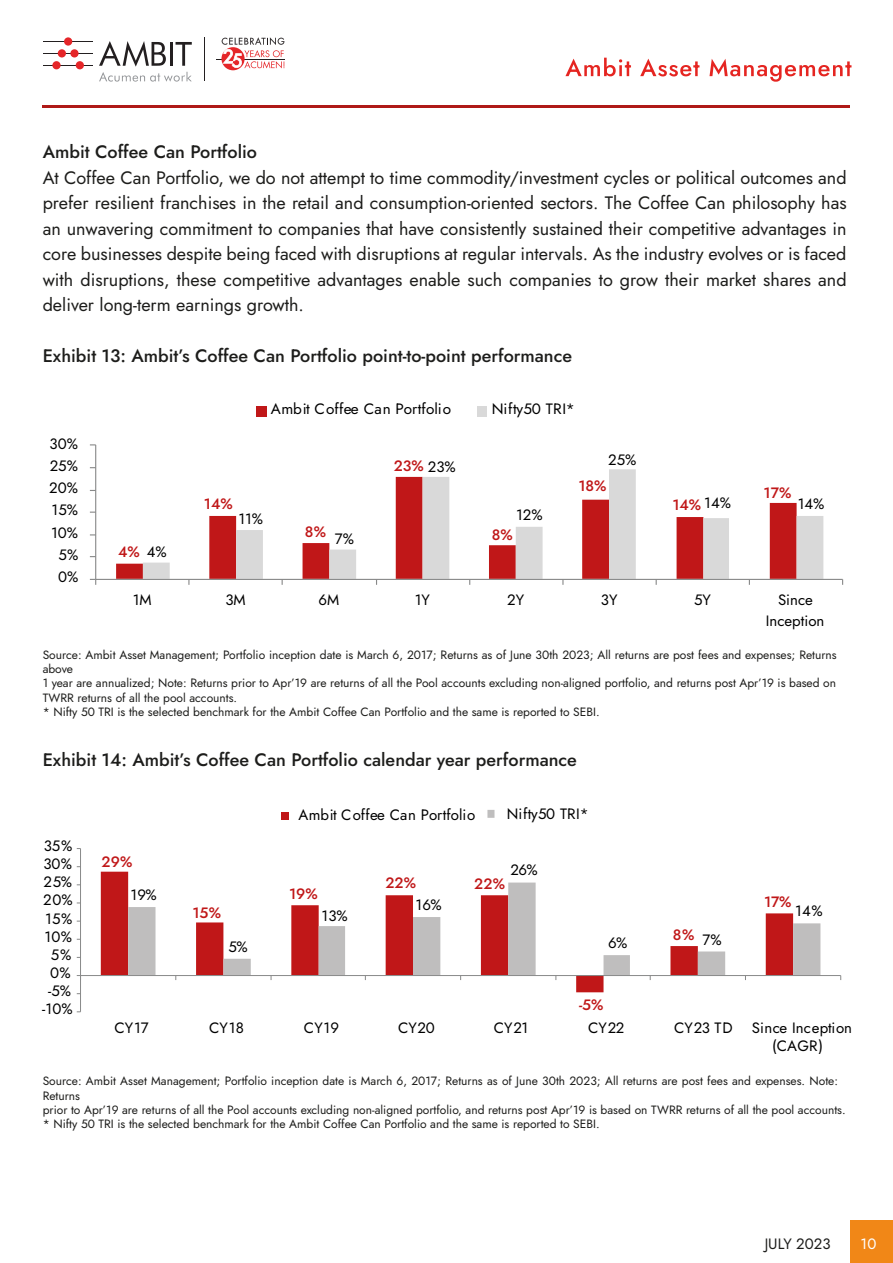
<style>
.page{position:relative;width:893px;height:1263px;background:#fff}
.page>*{position:absolute;margin:0;border:0;box-sizing:border-box;transform-origin:0 0}
.t1{font:18px/25.5px "Jost";color:#1d1d1b;text-align:justify}
.t2{font:500 18px "Jost";color:#1d1d1b}
.t3{font:15px/20.9px "Jost";color:#000;text-align:center}
.t4{font:500 15px "Jost";color:#c01718}
.t5{font:15px "Jost";color:#1d1d1b}
.t6{font:15px "Jost";color:#fff}
.t7{font:12px/14.4px "Jost";color:#1d1d1b}
.s1{font-weight:400;color:#000}
</style>
<div class="page">
<div style="left:850px;top:1220px;width:43px;height:43px;background:#f18717"></div>
<hr style="left:43px;top:41px;width:50px;height:1px;background:#231f20">
<hr style="left:43px;top:53px;width:50px;height:1px;background:#231f20">
<hr style="left:43px;top:65px;width:50px;height:1px;background:#231f20">
<svg style="left:99px;top:41px;width:93px;height:41px"></svg>
<div style="left:64px;top:37px;width:8px;height:9px;background:#e52629;border-radius:50%"></div>
<div style="left:58px;top:49px;width:8px;height:8px;background:#e52629;border-radius:50%"></div>
<div style="left:52px;top:61px;width:9px;height:8px;background:#e52629;border-radius:50%"></div>
<div style="left:70px;top:49px;width:9px;height:8px;background:#e52629;border-radius:50%"></div>
<div style="left:76px;top:61px;width:8px;height:8px;background:#e52629;border-radius:50%"></div>
<hr style="left:204px;top:37px;width:1px;height:44px;background:#231f20">
<hr style="left:216px;top:59px;width:68px;height:1px;background:#231f20">
<svg style="left:221px;top:47px;width:24px;height:23px"></svg>
<svg style="left:222px;top:37px;width:63px;height:31px"></svg>
<svg style="left:565px;top:58px;width:66px;height:18px"></svg>
<svg style="left:640px;top:59px;width:59px;height:17px"></svg>
<svg style="left:709px;top:59px;width:142px;height:23px"></svg>
<hr style="left:43px;top:106px;width:807px;height:2px;background:#af1917">
<div style="left:256px;top:406px;width:11px;height:10px;background:#c01718"></div>
<div style="left:477px;top:406px;width:10px;height:10px;background:#d9d9d9"></div>
<div style="left:281px;top:812px;width:8px;height:8px;background:#c01718"></div>
<svg style="left:487px;top:810px;width:7px;height:8px"></svg>
<svg style="left:116px;top:563px;width:27px;height:16px"></svg>
<svg style="left:143px;top:469px;width:680px;height:110px"></svg>
<hr style="left:95px;top:445px;width:1px;height:134px;background:#888989">
<hr style="left:96px;top:579px;width:747px;height:1px;background:#888989">
<svg style="left:101px;top:872px;width:549px;height:120px"></svg>
<svg style="left:128px;top:882px;width:692px;height:93px"></svg>
<hr style="left:80px;top:848px;width:1px;height:164px;background:#888989">
<hr style="left:81px;top:975px;width:760px;height:1px;background:#888989">
<h1 class="t2" style="left:43px;top:140px;width:216px">Ambit Coffee Can Portfolio</h1>
<p class="t1" style="left:43px;top:165px;width:805px">At Coffee Can Portfolio, we do not attempt to time commodity/investment cycles or political outcomes and prefer resilient franchises in the retail and consumption-oriented sectors. The Coffee Can philosophy has an unwavering commitment to companies that have consistently sustained their competitive advantages in core businesses despite being faced with disruptions at regular intervals. As the industry evolves or is faced with disruptions, these competitive advantages enable such companies to grow their market shares and deliver long-term earnings growth.</p>
<h1 class="t2" style="left:43px;top:344px;width:531px">Exhibit 13: Ambit’s Coffee Can Portfolio point-to-point performance</h1>
<p class="t3" style="left:271px;top:399px;width:182px">Ambit Coffee Can Portfolio</p>
<p class="t3" style="left:492px;top:399px;width:85px">Nifty50 TRI*</p>
<p class="t3" style="left:50px;top:433px;width:30px">30%</p>
<p class="t3" style="left:50px;top:455px;width:30px">25%</p>
<p class="t4" style="left:394px;top:455px;width:64px">23% <span class="s1">23%</span></p>
<p class="t3" style="left:608px;top:449px;width:30px">25%</p>
<p class="t3" style="left:49px;top:478px;width:30px">20%</p>
<p class="t3" style="left:52px;top:500px;width:28px">15%</p>
<p class="t4" style="left:204px;top:494px;width:30px">14%</p>
<p class="t3" style="left:238px;top:509px;width:26px">11%</p>
<p class="t3" style="left:516px;top:505px;width:28px">12%</p>
<p class="t4" style="left:578px;top:476px;width:30px">18%</p>
<p class="t4" style="left:764px;top:482px;width:29px">17%</p>
<p class="t3" style="left:704px;top:493px;width:28px">14%</p>
<p class="t3" style="left:798px;top:494px;width:28px">14%</p>
<p class="t4" style="left:672px;top:495px;width:30px">14%</p>
<p class="t3" style="left:51px;top:522px;width:29px">10%</p>
<p class="t4" style="left:305px;top:522px;width:22px">8%</p>
<p class="t3" style="left:335px;top:528px;width:21px">7%</p>
<p class="t4" style="left:492px;top:525px;width:22px">8%</p>
<p class="t3" style="left:59px;top:544px;width:21px">5%</p>
<p class="t4" style="left:118px;top:542px;width:50px">4% <span class="s1">4%</span></p>
<p class="t3" style="left:58px;top:567px;width:22px">0%</p>
<p class="t3" style="left:133px;top:589px;width:20px">1M</p>
<p class="t3" style="left:225px;top:589px;width:22px">3M</p>
<p class="t3" style="left:318px;top:589px;width:22px">6M</p>
<p class="t3" style="left:415px;top:589px;width:17px">1Y</p>
<p class="t3" style="left:507px;top:589px;width:18px">2Y</p>
<p class="t3" style="left:601px;top:589px;width:18px">3Y</p>
<p class="t3" style="left:694px;top:589px;width:18px">5Y</p>
<p class="t3" style="left:766px;top:589px;width:60px">Since<br>Inception</p>
<p class="t7" style="left:43px;top:647px;width:795px">Source: Ambit Asset Management; Portfolio inception date is March 6, 2017; Returns as of June 30th 2023; All returns are post fees and expenses; Returns above<br>1 year are annualized; Note: Returns prior to Apr’19 are returns of all the Pool accounts excluding non-aligned portfolio, and returns post Apr’19 is based on TWRR returns of all the pool accounts.<br>* Nifty 50 TRI is the selected benchmark for the Ambit Coffee Can Portfolio and the same is reported to SEBI.</p>
<h1 class="t2" style="left:43px;top:748px;width:536px">Exhibit 14: Ambit’s Coffee Can Portfolio calendar year performance</h1>
<p class="t3" style="left:44px;top:835px;width:30px">35%</p>
<p class="t3" style="left:43px;top:854px;width:30px">30%</p>
<p class="t3" style="left:44px;top:872px;width:30px">25%</p>
<p class="t3" style="left:43px;top:890px;width:31px">20%</p>
<p class="t3" style="left:45px;top:908px;width:29px">15%</p>
<p class="t3" style="left:45px;top:926px;width:29px">10%</p>
<p class="t3" style="left:51px;top:944px;width:22px">5%</p>
<p class="t3" style="left:50px;top:962px;width:22px">0%</p>
<p class="t3" style="left:48px;top:981px;width:24px">-5%</p>
<p class="t3" style="left:42px;top:999px;width:32px">-10%</p>
<p class="t4" style="left:102px;top:852px;width:32px">29%</p>
<p class="t3" style="left:131px;top:885px;width:28px">19%</p>
<p class="t4" style="left:193px;top:902px;width:30px">15%</p>
<p class="t3" style="left:228px;top:936px;width:21px">5%</p>
<p class="t3" style="left:298px;top:804px;width:178px">Ambit Coffee Can Portfolio</p>
<p class="t3" style="left:507px;top:803px;width:83px">Nifty50 TRI*</p>
<p class="t4" style="left:289px;top:883px;width:30px">19%</p>
<p class="t3" style="left:322px;top:905px;width:28px">13%</p>
<p class="t3" style="left:510px;top:859px;width:29px">26%</p>
<p class="t4" style="left:385px;top:873px;width:32px">22%</p>
<p class="t4" style="left:474px;top:873px;width:32px">22%</p>
<p class="t3" style="left:415px;top:894px;width:28px">16%</p>
<p class="t4" style="left:673px;top:924px;width:23px">8%</p>
<p class="t3" style="left:608px;top:933px;width:21px">6%</p>
<p class="t3" style="left:703px;top:929px;width:21px">7%</p>
<p class="t4" style="left:579px;top:995px;width:26px">-5%</p>
<p class="t4" style="left:764px;top:892px;width:29px">17%</p>
<p class="t3" style="left:795px;top:900px;width:29px">14%</p>
<p class="t3" style="left:114px;top:1017px;width:36px">CY17</p>
<p class="t3" style="left:209px;top:1017px;width:36px">CY18</p>
<p class="t3" style="left:304px;top:1017px;width:37px">CY19</p>
<p class="t3" style="left:398px;top:1017px;width:38px">CY20</p>
<p class="t3" style="left:494px;top:1017px;width:36px">CY21</p>
<p class="t3" style="left:588px;top:1017px;width:38px">CY22</p>
<p class="t3" style="left:674px;top:1017px;width:60px">CY23 TD</p>
<p class="t3" style="left:752px;top:1019px;width:102px;line-height:17.4px">Since Inception (CAGR)</p>
<p class="t7" style="left:43px;top:1074px;width:804px">Source: Ambit Asset Management; Portfolio inception date is March 6, 2017; Returns as of June 30th 2023; All returns are post fees and expenses. Note:<br>Returns<br>prior to Apr’19 are returns of all the Pool accounts excluding non-aligned portfolio, and returns post Apr’19 is based on TWRR returns of all the pool accounts. * Nifty 50 TRI is the selected benchmark for the Ambit Coffee Can Portfolio and the same is reported to SEBI.</p>
<p class="t5" style="left:765px;top:1234px;width:67px">JULY 2023</p>
<p class="t6" style="left:861px;top:1234px;width:17px">10</p>
</div>
